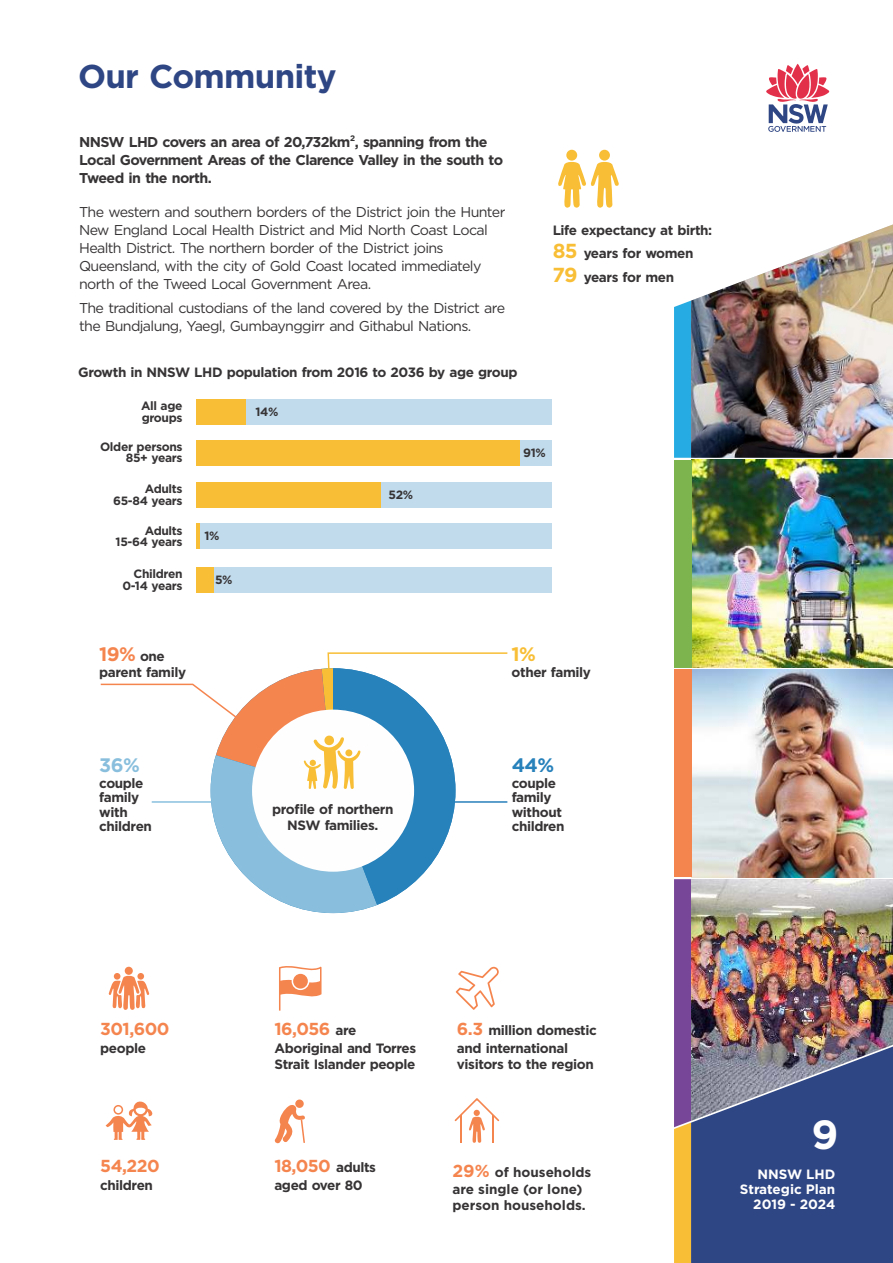
<style>
.page{position:relative;width:893px;height:1263px;background:#fff}
.page>*{position:absolute;margin:0;border:0;box-sizing:border-box;transform-origin:0 0}
.t1{font:700 40.65px "Gotham";color:#fefefe}
.t2{font:700 33px "Gotham";letter-spacing:-.02em;color:#2f4684}
.t3{font:700 19.5px "Gotham";color:#f5854f}
.t4{font:700 19.5px "Gotham";color:#2781bb}
.t5{font:700 19.5px "Gotham";color:#89bfdd}
.t6{font:700 19.5px "Gotham";color:#f8be35}
.t7{font:700 17.4px "Gotham";letter-spacing:-.03em;color:#f5854f}
.t8{font:14.25px/18px "Gotham";letter-spacing:-.045em;color:#373435}
.t9{font:700 14.25px/18px "Gotham";letter-spacing:-.045em;color:#373435}
.t10{font:700 13.5px/14.5px "Gotham";letter-spacing:-.03em;color:#373435}
.t11{font:700 13.5px/16.6px "Gotham";color:#373435}
.t12{font:700 13.5px/14.9px "Gotham";color:#fefefe;text-align:right}
.t13{font:700 12px/11.6px "Gotham";letter-spacing:-.03em;color:#373435;text-align:right}
.s1{font-size:20.25px;color:#f8be35}
.s2{font-size:13.5px;color:#373435}
.s3{font-size:17.4px;color:#f5854f}
</style>
<div class="page">
<div style="left:196px;top:399px;width:355px;height:26px;background:#c1dbed"></div>
<div style="left:196px;top:523px;width:355px;height:26px;background:#c1dbed"></div>
<div style="left:196px;top:567px;width:355px;height:26px;background:#c1dbed"></div>
<img style="left:691px;top:460px;width:202px;height:207px">
<img style="left:691px;top:669px;width:202px;height:208px">
<img style="left:691px;top:224px;width:202px;height:234px">
<div style="left:674px;top:301px;width:17px;height:157px;background:#26ace2"></div>
<div style="left:674px;top:460px;width:17px;height:207px;background:#7db44d"></div>
<div style="left:674px;top:669px;width:17px;height:208px;background:#f5854f"></div>
<svg style="left:674px;top:879px;width:219px;height:384px;background:#454e81"></svg>
<img style="left:691px;top:879px;width:202px;height:242px">
<svg style="left:100px;top:652px;width:408px;height:261px"></svg>
<div style="left:196px;top:399px;width:50px;height:26px;background:#f8be35"></div>
<div style="left:196px;top:440px;width:355px;height:26px;background:#c1dbed"></div>
<div style="left:196px;top:440px;width:323px;height:26px;background:#f8be35"></div>
<div style="left:196px;top:482px;width:355px;height:26px;background:#c1dbed"></div>
<div style="left:196px;top:482px;width:185px;height:26px;background:#f8be35"></div>
<hr style="left:196px;top:523px;width:4px;height:26px;background:#f8be35">
<div style="left:196px;top:567px;width:18px;height:26px;background:#f8be35"></div>
<svg style="left:766px;top:64px;width:63px;height:68px"></svg>
<svg style="left:109px;top:975px;width:40px;height:35px"></svg>
<div style="left:114px;top:973px;width:6px;height:7px;background:#f5854f;border-radius:50%"></div>
<div style="left:125px;top:967px;width:8px;height:8px;background:#f5854f;border-radius:50%"></div>
<div style="left:137px;top:973px;width:7px;height:7px;background:#f5854f;border-radius:50%"></div>
<div style="left:599px;top:150px;width:11px;height:11px;background:#f8be35;border-radius:50%"></div>
<div style="left:566px;top:150px;width:11px;height:11px;background:#f8be35;border-radius:50%"></div>
<svg style="left:279px;top:966px;width:43px;height:44px"></svg>
<svg style="left:456px;top:967px;width:43px;height:43px"></svg>
<div style="left:295px;top:1099px;width:9px;height:9px;background:#f5854f;border-radius:50%"></div>
<svg style="left:274px;top:1104px;width:31px;height:40px"></svg>
<svg style="left:455px;top:1098px;width:44px;height:45px"></svg>
<svg style="left:106px;top:1101px;width:46px;height:39px"></svg>
<svg style="left:558px;top:161px;width:61px;height:47px"></svg>
<h2 class="t2" style="left:78px;top:61px;width:260px">Our Community</h2>
<p class="t9" style="left:79px;top:133px;width:425px">NNSW LHD covers an area of 20,732km², spanning from the<br>Local Government Areas of the Clarence Valley in the south to<br>Tweed in the north.</p>
<p class="t8" style="left:79px;top:203px;width:428px">The western and southern borders of the District join the Hunter New England Local Health District and Mid North Coast Local Health District. The northern border of the District joins Queensland, with the city of Gold Coast located immediately north of the Tweed Local Government Area.</p>
<p class="t8" style="left:79px;top:300px;width:427px">The traditional custodians of the land covered by the District are the Bundjalung, Yaegl, Gumbaynggirr and Githabul Nations.</p>
<p class="t10" style="left:553px;top:220px;width:161px;line-height:22.6px">Life expectancy at birth:<br><span class="s1">85</span> years for women</p>
<p class="t10" style="left:553px;top:271px;width:123px"><span class="s1">79</span> years for men</p>
<p class="t10" style="left:78px;top:366px;width:441px">Growth in NNSW LHD population from 2016 to 2036 by age group</p>
<p class="t13" style="left:141px;top:401px;width:43px;text-align:left">All age groups</p>
<p class="t13" style="left:100px;top:441px;width:84px">Older persons<br>85+ years</p>
<p class="t13" style="left:113px;top:484px;width:71px">Adults<br>65-84 years</p>
<p class="t13" style="left:116px;top:525px;width:68px">Adults<br>15-64 years</p>
<p class="t13" style="left:122px;top:569px;width:62px">Children<br>0-14 years</p>
<p class="t13" style="left:205px;top:531px;width:17px">1%</p>
<p class="t13" style="left:215px;top:574px;width:19px">5%</p>
<p class="t13" style="left:256px;top:407px;width:24px">14%</p>
<p class="t13" style="left:389px;top:489px;width:26px">52%</p>
<p class="t13" style="left:523px;top:448px;width:24px">91%</p>
<h3 class="t3" style="left:99px;top:645px;width:67px">19% <span class="s2">one</span></h3>
<p class="t10" style="left:99px;top:666px;width:88px">parent family</p>
<h3 class="t5" style="left:99px;top:756px;width:42px">36%</h3>
<p class="t10" style="left:99px;top:776px;width:54px">couple family with children</p>
<p class="t10" style="left:272px;top:801px;width:123px;line-height:16.2px;text-align:center">profile of northern<br>NSW families.</p>
<h3 class="t6" style="left:512px;top:645px;width:26px">1%</h3>
<p class="t10" style="left:512px;top:666px;width:81px">other family</p>
<h3 class="t4" style="left:512px;top:756px;width:44px">44%</h3>
<p class="t10" style="left:512px;top:776px;width:54px">couple family without children</p>
<p class="t7" style="left:100px;top:1021px;width:71px">301,600</p>
<p class="t10" style="left:100px;top:1041px;width:47px">people</p>
<p class="t7" style="left:100px;top:1158px;width:61px">54,220</p>
<p class="t10" style="left:100px;top:1178px;width:54px">children</p>
<p class="t7" style="left:274px;top:1021px;width:84px">16,056 <span class="s2">are</span></p>
<p class="t10" style="left:274px;top:1040px;width:143px;line-height:16.2px">Aboriginal and Torres<br>Strait Islander people</p>
<p class="t7" style="left:274px;top:1158px;width:103px">18,050 <span class="s2">adults</span></p>
<p class="t10" style="left:274px;top:1178px;width:90px">aged over 80</p>
<p class="t10" style="left:457px;top:1023px;width:141px;line-height:16.6px"><span class="s3">6.3</span> million domestic and international visitors to the region</p>
<p class="t11" style="left:452px;top:1164px;width:140px"><span class="s3">29%</span> of households are single (or lone) person households.</p>
<h1 class="t1" style="left:811px;top:1116px;width:28px">9</h1>
<p class="t12" style="left:740px;top:1167px;width:97px">NNSW LHD<br>Strategic Plan<br>2019 - 2024</p>
</div>
